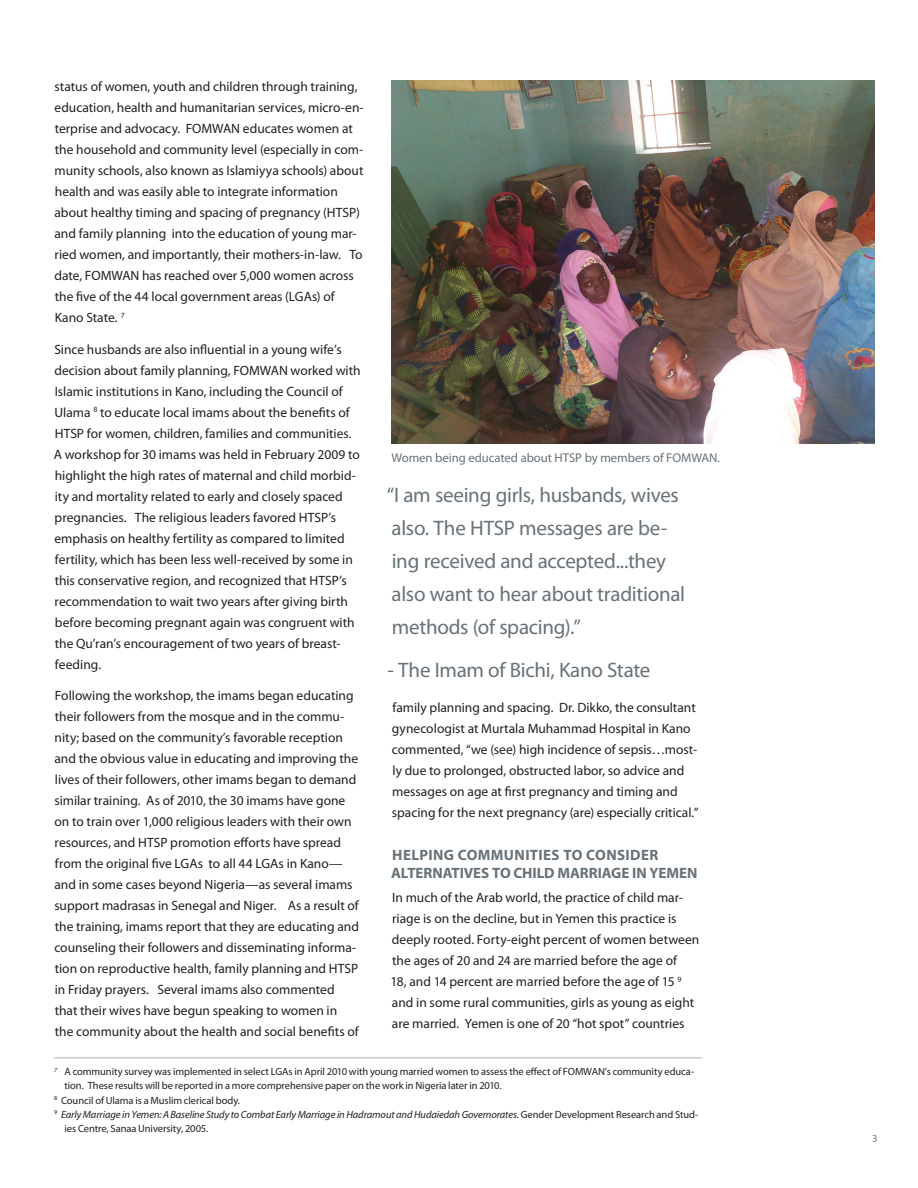
<style>
.page{position:relative;width:918px;height:1188px;background:#fff}
.page>*{position:absolute;margin:0;border:0;box-sizing:border-box;transform-origin:0 0}
.t1{font:21px/33px "Myriad Pro";letter-spacing:-.015em;color:#687278}
.t2{font:700 15px/18px "Myriad Pro";letter-spacing:.005em;color:#687278}
.t3{font:13.5px/21px "Myriad Pro";color:#231f20}
.t4{font:12.75px "Myriad Pro";letter-spacing:-.005em;color:#687278}
.t5{font:10.5px "Myriad Pro";letter-spacing:-.01em;color:#231f20}
.t6{font:italic 10.5px "Myriad Pro";letter-spacing:-.01em;color:#231f20}
.t7{font:10.5px "Myriad Pro";color:#687278}
.s1{font-style:normal}
</style>
<div class="page">
<hr style="left:54px;top:1058px;width:648px;height:1px;background:#acb4ba">
<img style="left:392px;top:81px;width:482px;height:362px">
<p class="t3" style="left:54px;top:76px;width:311px">status of women, youth and children through training, education, health and humanitarian services, micro-en&shy;terprise and advocacy. FOMWAN educates women at the household and community level (especially in com&shy;munity schools, also known as Islamiyya schools) about health and was easily able to integrate information about healthy timing and spacing of pregnancy (HTSP) and family planning into the education of young mar&shy;ried women, and importantly, their mothers-in-law. To date, FOMWAN has reached over 5,000 women across the five of the 44 local government areas (LGAs) of Kano State. <sup>7</sup></p>
<p class="t3" style="left:54px;top:338px;width:308px">Since husbands are also influential in a young wife’s decision about family planning, FOMWAN worked with Islamic institutions in Kano, including the Council of Ulama <sup>8</sup> to educate local imams about the benefits of HTSP for women, children, families and communities.<br>A workshop for 30 imams was held in February 2009 to highlight the high rates of maternal and child morbid&shy;ity and mortality related to early and closely spaced pregnancies. The religious leaders favored HTSP’s emphasis on healthy fertility as compared to limited fertility, which has been less well-received by some in this conservative region, and recognized that HTSP’s recommendation to wait two years after giving birth before becoming pregnant again was congruent with the Qu’ran’s encouragement of two years of breast&shy;feeding.</p>
<p class="t3" style="left:54px;top:685px;width:306px">Following the workshop, the imams began educating their followers from the mosque and in the commu&shy;nity; based on the community’s favorable reception and the obvious value in educating and improving the lives of their followers, other imams began to demand similar training. As of 2010, the 30 imams have gone on to train over 1,000 religious leaders with their own resources, and HTSP promotion efforts have spread from the original five LGAs to all 44 LGAs in Kano— and in some cases beyond Nigeria—as several imams support madrasas in Senegal and Niger. As a result of the training, imams report that they are educating and counseling their followers and disseminating informa&shy;tion on reproductive health, family planning and HTSP in Friday prayers. Several imams also commented that their wives have begun speaking to women in the community about the health and social benefits of</p>
<p class="t3" style="left:392px;top:696px;width:308px">family planning and spacing. Dr. Dikko, the consultant gynecologist at Murtala Muhammad Hospital in Kano commented, “we (see) high incidence of sepsis…most&shy;ly due to prolonged, obstructed labor, so advice and messages on age at first pregnancy and timing and spacing for the next pregnancy (are) especially critical.”</p>
<p class="t4" style="left:392px;top:450px;width:330px">Women being educated about HTSP by members of FOMWAN.</p>
<h1 class="t1" style="left:387px;top:478px;width:300px">“I am seeing girls, husbands, wives also. The HTSP messages are be&shy;ing received and accepted...they also want to hear about traditional methods (of spacing).”</h1>
<h1 class="t1" style="left:388px;top:653px;width:264px">- The Imam of Bichi, Kano State</h1>
<p class="t2" style="left:391px;top:845px;width:308px">HELPING COMMUNITIES TO CONSIDER<br>ALTERNATIVES TO CHILD MARRIAGE IN YEMEN</p>
<p class="t3" style="left:391px;top:887px;width:310px">In much of the Arab world, the practice of child mar&shy;riage is on the decline, but in Yemen this practice is deeply rooted. Forty-eight percent of women between the ages of 20 and 24 are married before the age of<br>18, and 14 percent are married before the age of 15 <sup>9 </sup>and in some rural communities, girls as young as eight are married. Yemen is one of 20 “hot spot” countries</p>
<p class="t5" style="left:54px;top:1065px;width:642px"><sup>7</sup> A community survey was implemented in select LGAs in April 2010 with young married women to assess the effect of FOMWAN’s community educa-</p>
<p class="t5" style="left:65px;top:1079px;width:439px">tion. These results will be reported in a more comprehensive paper on the work in Nigeria later in 2010.</p>
<p class="t5" style="left:54px;top:1094px;width:188px"><sup>8</sup> Council of Ulama is a Muslim clerical body.</p>
<p class="t6" style="left:54px;top:1108px;width:646px"><sup>9</sup> Early Marriage in Yemen: A Baseline Study to Combat Early Marriage in Hadramout and Hudaiedah Governorates<span class="s1">. Gender Development Research and Stud-</span></p>
<p class="t5" style="left:64px;top:1122px;width:145px">ies Centre, Sanaa University, 2005.</p>
<p class="t7" style="left:872px;top:1132px;width:7px">3</p>
</div>
